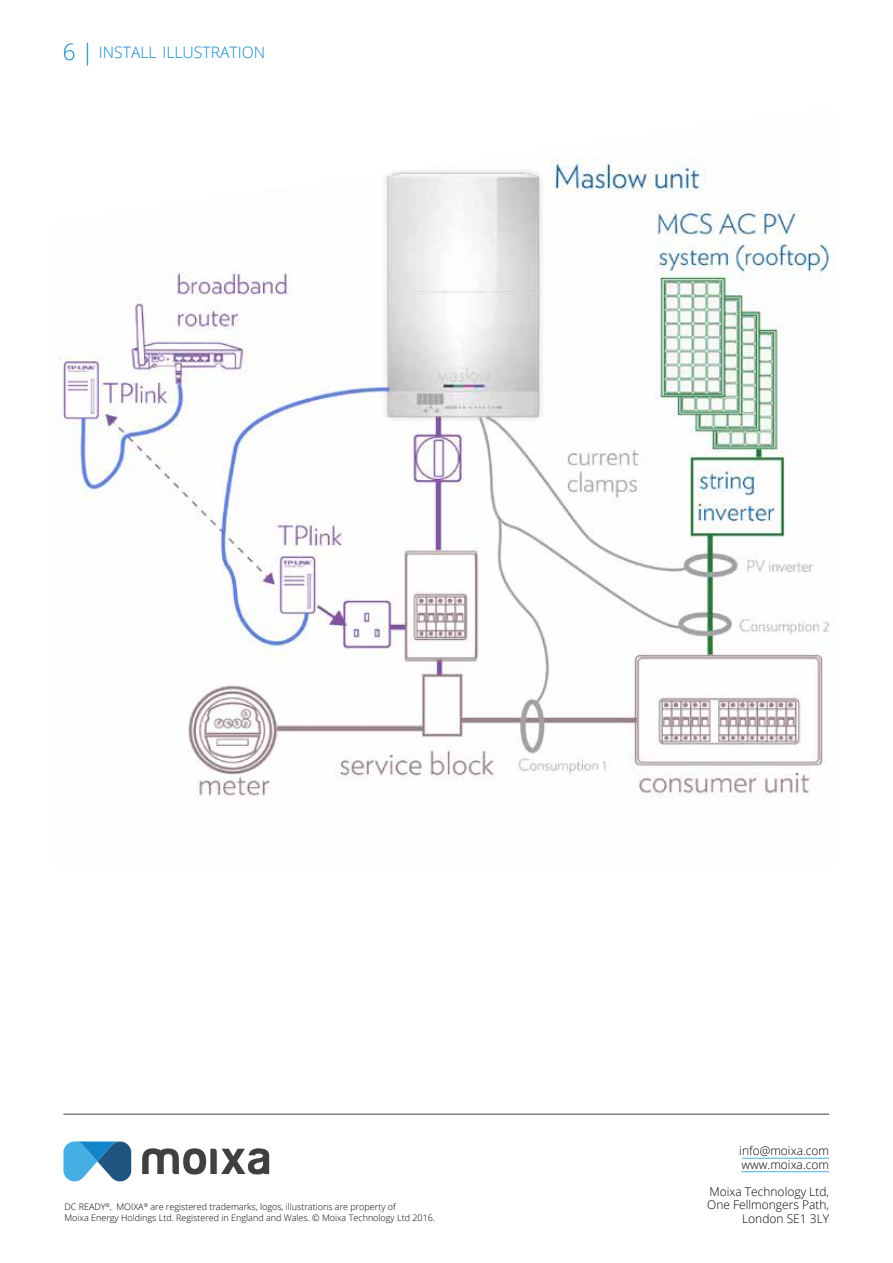
<style>
.page{position:relative;width:893px;height:1263px;background:#fff}
.page>*{position:absolute;margin:0;border:0;box-sizing:border-box;transform-origin:0 0}
.t1{font:300 15.75px "Open Sans";color:#1185c7}
.t2{font:300 12px/13.5px "Open Sans";color:#000}
.t3{font:300 9px/10.8px "Open Sans";color:#000}
.s1{font-size:22.5px}
</style>
<div class="page">
<svg style="left:142px;top:1148px;width:127px;height:27px"></svg>
<svg style="left:63px;top:1141px;width:68px;height:41px"></svg>
<hr style="left:742px;top:1158px;width:87px;height:1px;background:#45afe4">
<hr style="left:741px;top:1171px;width:88px;height:1px;background:#45afe4">
<hr style="left:63px;top:1114px;width:766px;height:1px;background:#41403f">
<img style="left:58px;top:158px;width:777px;height:640px">
<h1 class="t1" style="left:63px;top:41px;width:204px"><span class="s1">6 |</span> INSTALL ILLUSTRATION</h1>
<p class="t3" style="left:64px;top:1201px;width:372px">DC READY<sup>®</sup>, MOIXA<sup>®</sup> are registered trademarks, logos, illustrations are property of<br>Moixa Energy Holdings Ltd. Registered in England and Wales. © Moixa Technology Ltd 2016.</p>
<h2 class="t2" style="left:739px;top:1144px;width:91px">info@moixa.com www.moixa.com</h2>
<h2 class="t2" style="left:707px;top:1184px;width:124px;text-align:right">Moixa Technology Ltd,<br>One Fellmongers Path,<br>London SE1 3LY</h2>
</div>
